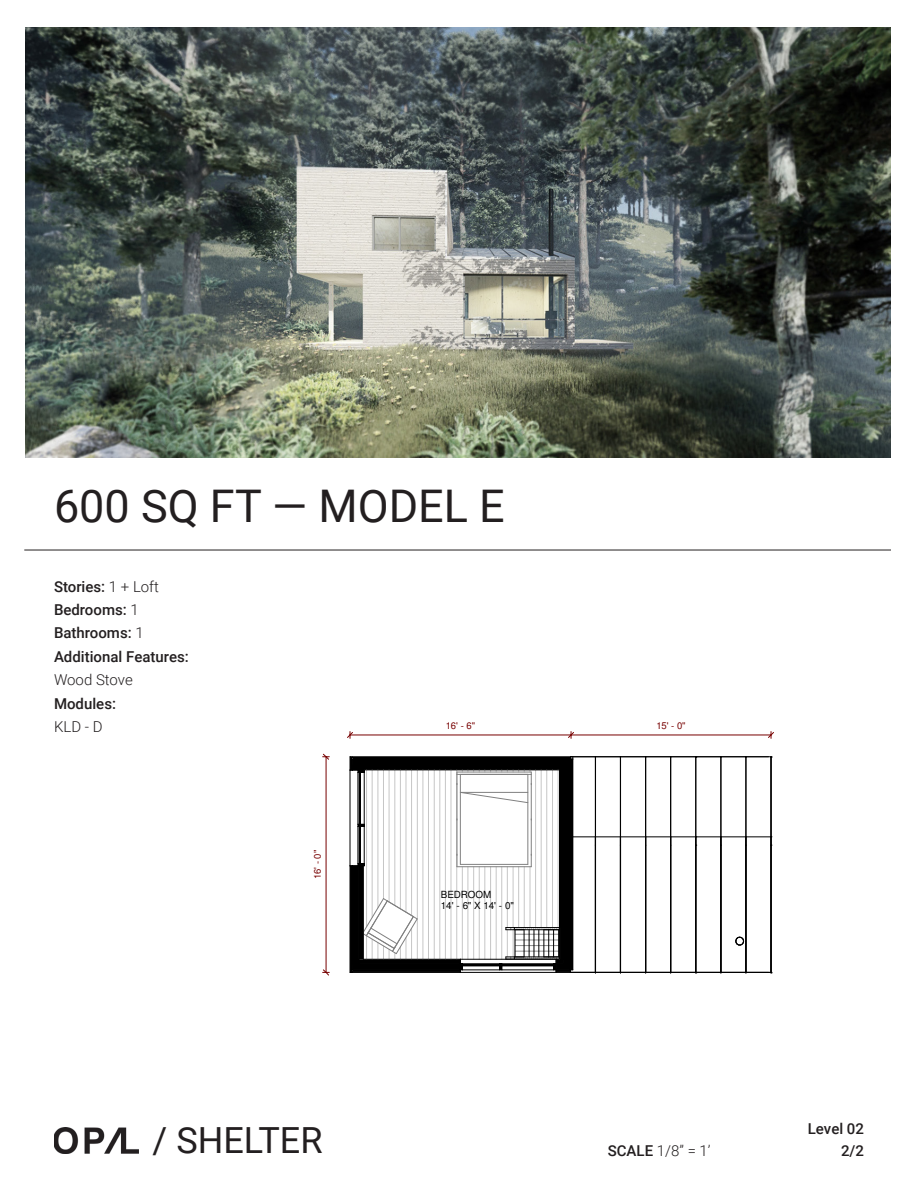
<style>
.page{position:relative;width:918px;height:1188px;background:#fff}
.page>*{position:absolute;margin:0;border:0;box-sizing:border-box;transform-origin:0 0}
.t1{font:45px "Roboto";color:#231f20}
.t2{font:36px "Roboto";color:#231f20}
.t3{font:500 15px "Roboto";color:#231f20}
.t4{font:300 15px "Roboto";color:#231f20}
.t5{font:9.9px/11.4px "Helvetica";letter-spacing:-.01em;color:#000}
.t6{font:9.45px "Helvetica";color:#700}
.s1{font-weight:300}
.s2{font-weight:500}
</style>
<div class="page">
<img style="left:54px;top:1128px;width:84px;height:26px">
<hr style="left:24px;top:550px;width:867px;height:1px;background:#231f20">
<img style="left:26px;top:27px;width:865px;height:431px">
<svg style="left:350px;top:756px;width:422px;height:218px"></svg>
<hr style="left:746px;top:845px;width:1px;height:128px;background:#000">
<hr style="left:571px;top:735px;width:200px;height:1px;background:#700">
<svg style="left:768px;top:732px;width:6px;height:6px"></svg>
<hr style="left:350px;top:735px;width:221px;height:1px;background:#700">
<svg style="left:568px;top:732px;width:6px;height:6px"></svg>
<svg style="left:347px;top:732px;width:6px;height:6px"></svg>
<hr style="left:326px;top:757px;width:1px;height:215px;background:#700">
<svg style="left:323px;top:969px;width:6px;height:7px"></svg>
<svg style="left:323px;top:753px;width:6px;height:7px"></svg>
<p class="t1" style="left:54px;top:474px;width:452px">600 SQ FT — MODEL E</p>
<p class="t3" style="left:54px;top:576px;width:107px">Stories: <span class="s1">1 + Loft</span></p>
<p class="t3" style="left:54px;top:599px;width:86px">Bedrooms: <span class="s1">1</span></p>
<p class="t3" style="left:54px;top:623px;width:91px">Bathrooms: <span class="s1">1</span></p>
<p class="t3" style="left:54px;top:646px;width:136px">Additional Features:</p>
<p class="t4" style="left:54px;top:669px;width:80px">Wood Stove</p>
<p class="t3" style="left:54px;top:693px;width:64px">Modules:</p>
<p class="t4" style="left:54px;top:716px;width:50px">KLD - D</p>
<p class="t6" style="left:312px;top:879px;width:31px;rotate:-90deg">16' - 0"</p>
<h2 class="t2" style="left:153px;top:1115px;width:171px">/ SHELTER</h2>
<p class="t6" style="left:446px;top:721px;width:31px">16' - 6"</p>
<p class="t6" style="left:657px;top:721px;width:31px">15' - 0"</p>
<p class="t5" style="left:441px;top:889px;width:75px">BEDROOM<br>14' - 6" X 14' - 0"</p>
<p class="t3" style="left:808px;top:1118px;width:58px">Level 02</p>
<p class="t4" style="left:608px;top:1140px;width:104px"><span class="s2">SCALE</span> 1/8” = 1’</p>
<p class="t3" style="left:841px;top:1140px;width:24px">2/2</p>
</div>
